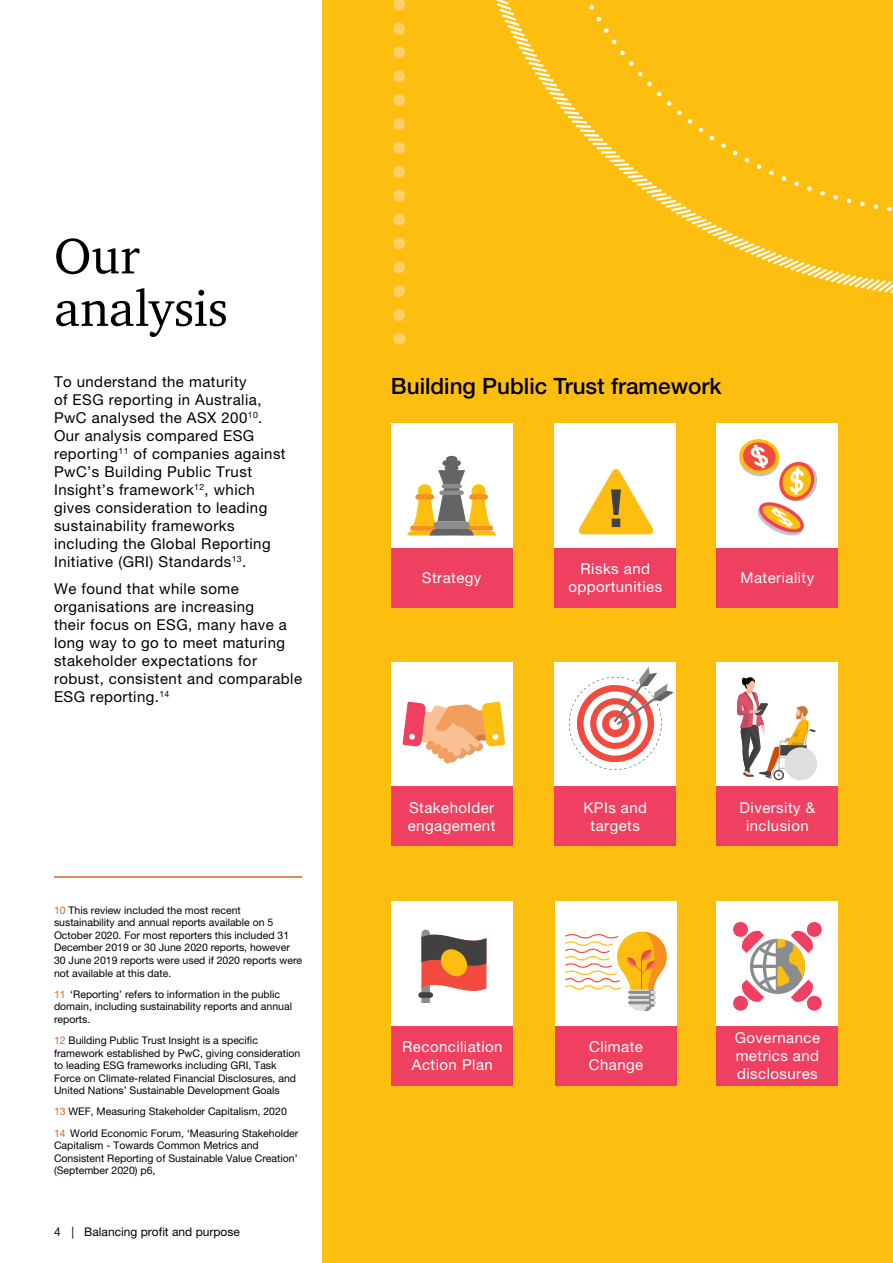
<style>
.page{position:relative;width:893px;height:1263px;background:#fff}
.page>*{position:absolute;margin:0;border:0;box-sizing:border-box;transform-origin:0 0}
.t1{font:51px/52.5px "Charter ITC Pro";color:#000}
.t2{font:500 22.5px "Helvetica Neue LT Pro";color:#000}
.t3{font:15px/18px "Helvetica Neue LT Pro";letter-spacing:.03em;color:#000}
.t4{font:15px/18px "Helvetica Neue LT Pro";letter-spacing:.03em;color:#fff;text-align:center}
.t5{font:12px "Helvetica Neue LT Pro";color:#000}
.t6{font:10.5px/12.6px "Helvetica Neue LT Pro";color:#000}
.s1{color:#d8651e}
</style>
<div class="page">
<div style="left:322px;top:0;width:571px;height:1263px;background:#febe10"></div>
<div style="left:391px;top:423px;width:121px;height:168px;background:#fff"></div>
<div style="left:391px;top:662px;width:121px;height:167px;background:#fff"></div>
<div style="left:392px;top:901px;width:121px;height:168px;background:#fff"></div>
<div style="left:555px;top:423px;width:121px;height:168px;background:#fff"></div>
<div style="left:555px;top:662px;width:121px;height:167px;background:#fff"></div>
<div style="left:555px;top:901px;width:122px;height:168px;background:#fff"></div>
<div style="left:717px;top:423px;width:121px;height:168px;background:#fff"></div>
<div style="left:717px;top:662px;width:121px;height:167px;background:#fff"></div>
<div style="left:717px;top:901px;width:121px;height:168px;background:#fff"></div>
<svg style="left:399px;top:333px;width:1px;height:12px"></svg>
<svg style="left:393px;top:0;width:12px;height:315px"></svg>
<div style="left:391px;top:548px;width:121px;height:60px;background:#ef4062"></div>
<div style="left:391px;top:787px;width:121px;height:59px;background:#ef4062"></div>
<div style="left:392px;top:1026px;width:121px;height:59px;background:#ef4062"></div>
<div style="left:555px;top:548px;width:121px;height:60px;background:#ef4062"></div>
<div style="left:555px;top:787px;width:121px;height:59px;background:#ef4062"></div>
<div style="left:555px;top:1026px;width:122px;height:59px;background:#ef4062"></div>
<div style="left:717px;top:548px;width:121px;height:60px;background:#ef4062"></div>
<div style="left:717px;top:787px;width:121px;height:59px;background:#ef4062"></div>
<div style="left:717px;top:1026px;width:121px;height:59px;background:#ef4062"></div>
<svg style="left:565px;top:931px;width:102px;height:80px"></svg>
<svg style="left:739px;top:439px;width:78px;height:97px"></svg>
<svg style="left:407px;top:456px;width:89px;height:79px"></svg>
<div style="left:434px;top:522px;width:36px;height:7px;background:#8a8c8e;border-radius:4px"></div>
<div style="left:439px;top:490px;width:25px;height:5px;background:#8a8c8e;border-radius:2px"></div>
<hr style="left:442px;top:484px;width:20px;height:4px;background:#8a8c8e;border-radius:2px">
<svg style="left:578px;top:469px;width:76px;height:65px"></svg>
<svg style="left:402px;top:702px;width:103px;height:62px"></svg>
<svg style="left:569px;top:667px;width:105px;height:103px"></svg>
<hr style="left:54px;top:876px;width:248px;height:2px;background:#d8651e">
<svg style="left:495px;top:0;width:398px;height:293px"></svg>
<div style="left:418px;top:992px;width:15px;height:6px;background:#414042;border-radius:3px"></div>
<svg style="left:421px;top:929px;width:65px;height:74px"></svg>
<svg style="left:733px;top:922px;width:89px;height:89px"></svg>
<div style="left:784px;top:747px;width:33px;height:33px;background:#dedede;border-radius:50%"></div>
<svg style="left:737px;top:677px;width:79px;height:103px"></svg>
<h1 class="t1" style="left:54px;top:229px;width:176px">Our analysis</h1>
<p class="t3" style="left:54px;top:373px;width:233px">To understand the maturity<br>of ESG reporting in Australia,<br>PwC analysed the ASX 200<sup>10</sup>.<br>Our analysis compared ESG reporting<sup>11</sup> of companies against<br>PwC’s Building Public Trust<br>Insight’s framework<sup>12</sup>, which gives consideration to leading sustainability frameworks including the Global Reporting<br>Initiative (GRI) Standards<sup>13</sup>.</p>
<h3 class="t3" style="left:54px;top:579px;width:250px">We found that while some organisations are increasing<br>their focus on ESG, many have a long way to go to meet maturing stakeholder expectations for robust, consistent and comparable<br>ESG reporting.<sup>14</sup></h3>
<p class="t6" style="left:54px;top:903px;width:250px"><span class="s1">10</span> This review included the most recent sustainability and annual reports available on 5<br>October 2020. For most reporters this included 31<br>December 2019 or 30 June 2020 reports, however 30 June 2019 reports were used if 2020 reports were not available at this date.</p>
<p class="t6" style="left:54px;top:987px;width:240px"><span class="s1">11</span> ‘Reporting’ refers to information in the public domain, including sustainability reports and annual reports.</p>
<p class="t6" style="left:54px;top:1034px;width:248px"><span class="s1">12</span> Building Public Trust Insight is a specific framework established by PwC, giving consideration to leading ESG frameworks including GRI, Task Force on Climate-related Financial Disclosures, and United Nations’ Sustainable Development Goals</p>
<p class="t6" style="left:54px;top:1101px;width:246px;line-height:21.1px"><span class="s1">13</span> WEF, Measuring Stakeholder Capitalism, 2020<br><span class="s1">14</span> World Economic Forum, ‘Measuring Stakeholder</p>
<p class="t6" style="left:54px;top:1139px;width:245px">Capitalism - Towards Common Metrics and<br>Consistent Reporting of Sustainable Value Creation’ (September 2020) p6,</p>
<p class="t5" style="left:54px;top:1224px;width:187px">4 | Balancing profit and purpose</p>
<h2 class="t2" style="left:391px;top:373px;width:332px">Building Public Trust framework</h2>
<h3 class="t4" style="left:422px;top:569px;width:61px">Strategy</h3>
<h3 class="t4" style="left:568px;top:560px;width:95px">Risks and opportunities</h3>
<h3 class="t4" style="left:741px;top:569px;width:75px">Materiality</h3>
<h3 class="t4" style="left:408px;top:798px;width:89px;text-align:left">Stakeholder engagement</h3>
<h3 class="t4" style="left:402px;top:1037px;width:102px">Reconciliation<br>Action Plan</h3>
<h3 class="t4" style="left:583px;top:798px;width:65px">KPIs and targets</h3>
<h3 class="t4" style="left:589px;top:1037px;width:56px;text-align:left">Climate<br>Change</h3>
<h3 class="t4" style="left:740px;top:798px;width:77px">Diversity &amp; inclusion</h3>
<h3 class="t4" style="left:735px;top:1028px;width:87px;text-align:justify">Governance metrics and disclosures</h3>
</div>
